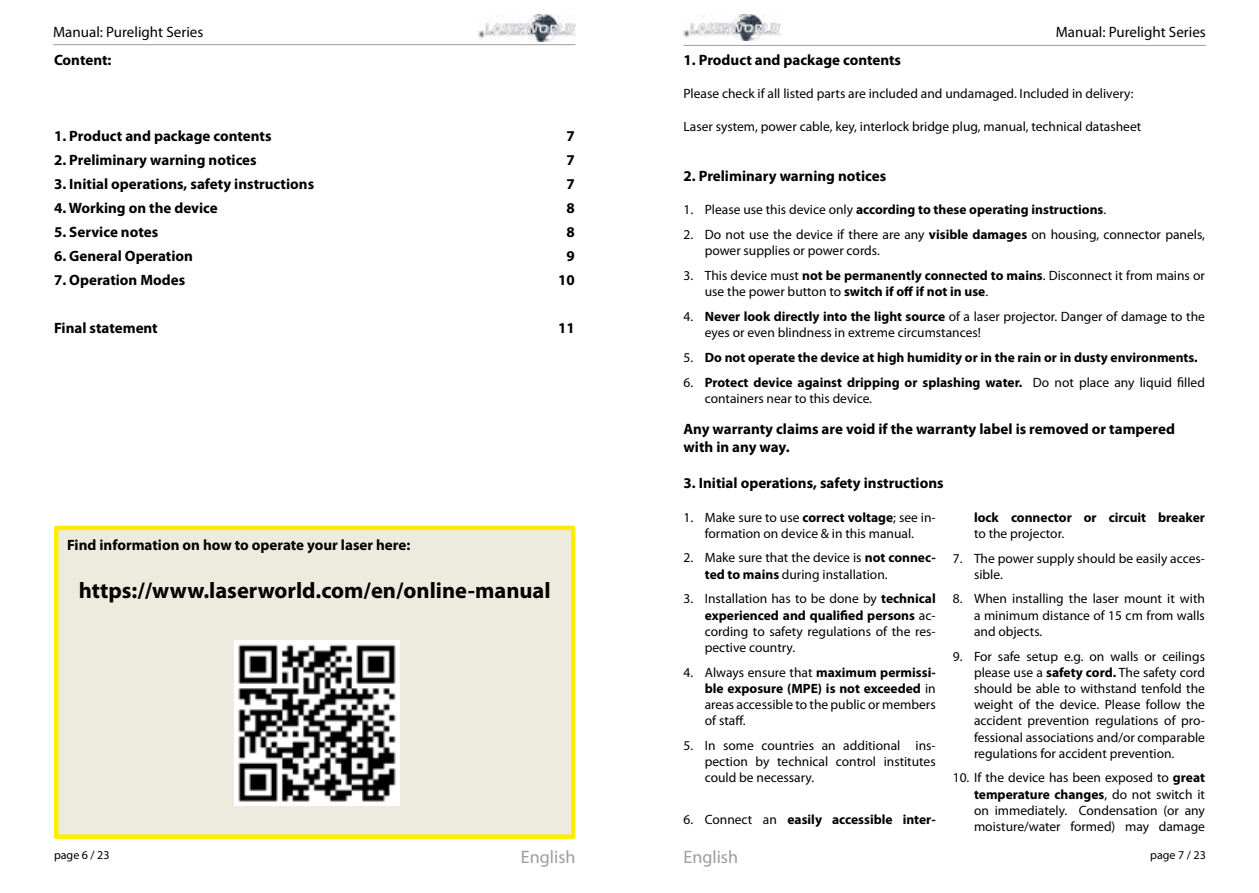
<style>
.page{position:relative;width:1259px;height:893px;background:#fff}
.page>*{position:absolute;margin:0;border:0;box-sizing:border-box;transform-origin:0 0}
.t1{font:700 22.5px "Myriad Pro";color:#000}
.t2{font:18px "Myriad Pro";color:#9d9d9c}
.t3{font:700 15px/18px "Myriad Pro";color:#000}
.t4{font:15px "Myriad Pro";color:#000}
.t5{font:13.5px/16.2px "Myriad Pro";color:#000}
.t6{font:700 13.5px "Myriad Pro";color:#000}
.t7{font:12px "Myriad Pro";color:#000}
.s1{font-weight:400}
.s2{font-weight:700}
</style>
<div class="page">
<hr style="left:53px;top:44px;width:522px;height:1px;background:#9d9d9c">
<hr style="left:683px;top:45px;width:522px;height:1px;background:#9d9d9c">
<img style="left:478px;top:15px;width:97px;height:26px">
<img style="left:683px;top:15px;width:98px;height:26px">
<div style="left:56px;top:528px;width:517px;height:309px;background:#edebdd"></div>
<div style="left:54px;top:526px;width:521px;height:313px;border:4px solid #ffed00"></div>
<img style="left:234px;top:641px;width:165px;height:165px">
<p class="t4" style="left:53px;top:22px;width:152px">Manual: Purelight Series</p>
<p class="t4" style="left:1055px;top:22px;width:152px">Manual: Purelight Series</p>
<p class="t3" style="left:54px;top:51px;width:59px">Content:</p>
<p class="t3" style="left:54px;top:127px;width:219px">1. Product and package contents</p>
<p class="t3" style="left:566px;top:127px;width:10px">7</p>
<p class="t3" style="left:54px;top:151px;width:204px">2. Preliminary warning notices</p>
<p class="t3" style="left:566px;top:151px;width:10px">7</p>
<p class="t3" style="left:54px;top:175px;width:262px">3. Initial operations, safety instructions</p>
<p class="t3" style="left:566px;top:175px;width:10px">7</p>
<p class="t3" style="left:54px;top:199px;width:165px">4. Working on the device</p>
<p class="t3" style="left:566px;top:199px;width:10px">8</p>
<p class="t3" style="left:54px;top:223px;width:106px">5. Service notes</p>
<p class="t3" style="left:566px;top:223px;width:10px">8</p>
<p class="t3" style="left:54px;top:247px;width:140px">6. General Operation</p>
<p class="t3" style="left:566px;top:247px;width:10px">9</p>
<p class="t3" style="left:54px;top:271px;width:133px">7. Operation Modes</p>
<p class="t3" style="left:558px;top:271px;width:18px">10</p>
<p class="t3" style="left:54px;top:319px;width:105px">Final statement</p>
<p class="t3" style="left:558px;top:319px;width:18px">11</p>
<p class="t3" style="left:67px;top:535px;width:345px">Find information on how to operate your laser here:</p>
<h1 class="t1" style="left:79px;top:576px;width:473px">https://www.laserworld.com/en/online-manual</h1>
<p class="t3" style="left:683px;top:51px;width:219px">1. Product and package contents</p>
<p class="t5" style="left:683px;top:86px;width:452px">Please check if all listed parts are included and undamaged. Included in delivery:</p>
<p class="t5" style="left:683px;top:118px;width:459px">Laser system, power cable, key, interlock bridge plug, manual, technical datasheet</p>
<p class="t3" style="left:683px;top:167px;width:204px">2. Preliminary warning notices</p>
<p class="t6" style="left:683px;top:201px;width:424px"><span class="s1">1. Please use this device only</span> according to these operating instructions<span class="s1">.</span></p>
<p class="t5" style="left:705px;top:226px;width:502px;text-indent:-21px">2. Do not use the device if there are any <span class="s2">visible damages</span> on housing, connector panels, power supplies or power cords.</p>
<p class="t5" style="left:705px;top:267px;width:502px;text-indent:-21px">3. This device must <span class="s2">not be permanently connected to mains</span>. Disconnect it from mains or use the power button to <span class="s2">switch if off if not in use</span>.</p>
<p class="t5" style="left:705px;top:308px;width:502px;text-indent:-21px">4. <span class="s2">Never look directly into the light source</span> of a laser projector. Danger of damage to the eyes or even blindness in extreme circumstances!</p>
<p class="t6" style="left:683px;top:349px;width:516px"><span class="s1">5.</span> Do not operate the device at high humidity or in the rain or in dusty environments.</p>
<p class="t5" style="left:705px;top:374px;width:502px;text-indent:-21px">6. <span class="s2">Protect device against dripping or splashing water.</span> Do not place any liquid filled containers near to this device.</p>
<p class="t3" style="left:683px;top:419px;width:493px">Any warranty claims are void if the warranty label is removed or tampered with in any way.</p>
<p class="t3" style="left:683px;top:474px;width:262px">3. Initial operations, safety instructions</p>
<p class="t5" style="left:683px;top:509px;width:254px;text-align:center">1. Make sure to use <span class="s2">correct voltage</span>; see in&shy;formation on device &amp; in this manual.</p>
<p class="t5" style="left:705px;top:550px;width:232px;text-indent:-21px">2. Make sure that the device is <span class="s2">not connec&shy;ted to mains</span> during installation.</p>
<p class="t5" style="left:705px;top:591px;width:232px;text-align:justify;text-indent:-21px">3. Installation has to be done by <span class="s2">technical experienced and qualified persons</span> ac&shy;cording to safety regulations of the res&shy;pective country.</p>
<p class="t5" style="left:705px;top:664px;width:232px;text-align:justify;text-indent:-21px">4. Always ensure that <span class="s2">maximum permissi&shy;ble exposure (MPE) is not exceeded</span> in areas accessible to the public or members of staff.</p>
<p class="t5" style="left:705px;top:737px;width:232px;text-align:justify;text-indent:-21px">5. In some countries an additional ins&shy;pection by technical control institutes could be necessary.</p>
<p class="t6" style="left:683px;top:811px;width:254px"><span class="s1">6. Connect an</span> easily accessible inter-</p>
<p class="t6" style="left:974px;top:508px;width:232px">lock connector or circuit breaker</p>
<p class="t5" style="left:974px;top:525px;width:92px">to the projector.</p>
<p class="t5" style="left:974px;top:550px;width:232px;text-indent:-21px">7. The power supply should be easily acces&shy;sible.</p>
<p class="t5" style="left:974px;top:591px;width:232px;text-align:justify;text-indent:-21px">8. When installing the laser mount it with a minimum distance of 15 cm from walls and objects.</p>
<p class="t5" style="left:974px;top:648px;width:232px;text-align:justify;text-indent:-21px">9. For safe setup e.g. on walls or ceilings please use a <span class="s2">safety cord.</span> The safety cord should be able to withstand tenfold the weight of the device. Please follow the accident prevention regulations of pro&shy;fessional associations and/or comparable regulations for accident prevention.</p>
<p class="t5" style="left:974px;top:770px;width:232px;text-align:justify;text-indent:-21px">10. If the device has been exposed to <span class="s2">great temperature changes</span>, do not switch it on immediately. Condensation (or any moisture/water formed) may damage</p>
<h2 class="t2" style="left:521px;top:846px;width:56px">English</h2>
<h2 class="t2" style="left:683px;top:846px;width:56px">English</h2>
<p class="t7" style="left:54px;top:847px;width:57px">page 6 / 23</p>
<p class="t7" style="left:1150px;top:847px;width:57px">page 7 / 23</p>
</div>
